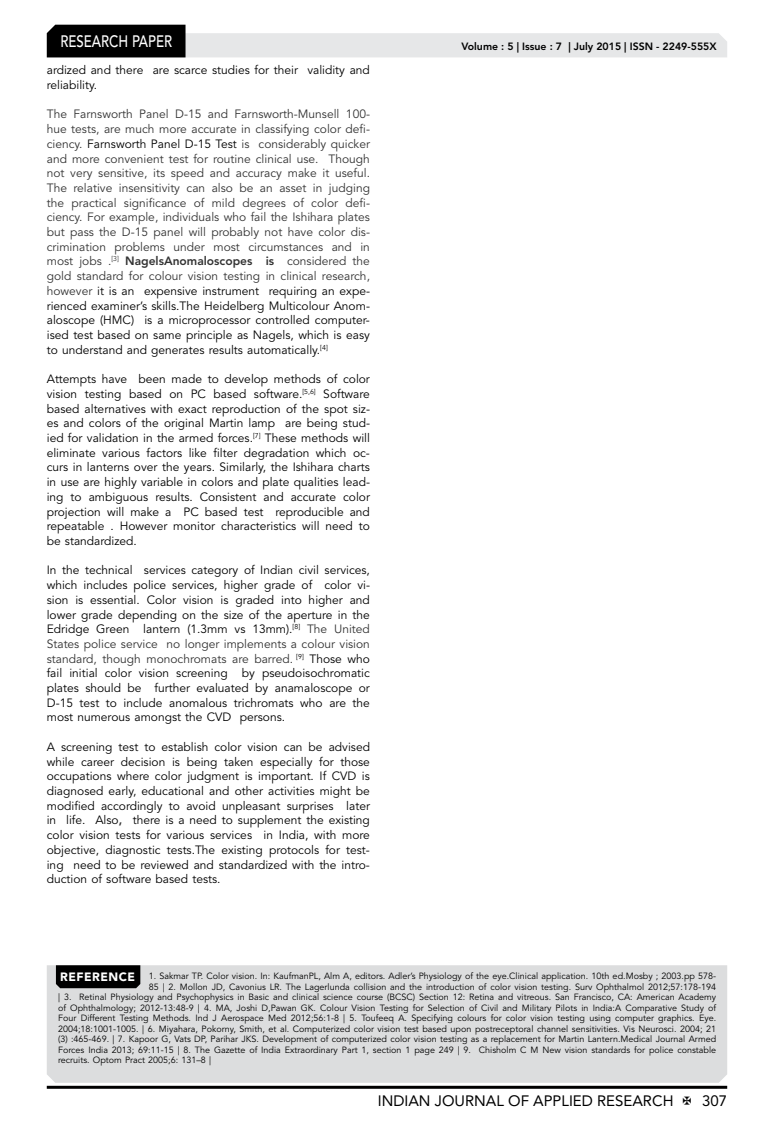
<style>
.page{position:relative;width:774px;height:1136px;background:#fff}
.page>*{position:absolute;margin:0;border:0;box-sizing:border-box;transform-origin:0 0}
.t1{font:500 16.5px "Avenir LT Std";color:#fff;scale:.8 1}
.t2{font:15px "Avenir LT Std";color:#000}
.t3{font:12px/14.7px "Avenir LT Std";color:#000;text-align:justify}
.t4{font:12px/14.7px "Avenir LT Std";color:#333;text-align:justify}
.t5{font:800 10.5px "Avenir LT Std";color:#000}
.t6{font:9px "Avenir LT Std";color:#000}
.s1{color:#000}
.s2{font-weight:800}
.s3{color:#333}
.s4{font-weight:800;color:#333}
.s5{font-weight:900;font-size:12px;color:#fff}
</style>
<div class="page">
<hr style="left:47px;top:1085px;width:680px;height:3px;background:#000">
<svg style="left:47px;top:25px;width:680px;height:32px"></svg>
<div style="left:47px;top:965px;width:680px;height:117px;background:#dcddde"></div>
<div style="left:56px;top:965px;width:84px;height:23px;background:#000"></div>
<h1 class="t1" style="left:60px;top:32px;width:139px">RESEARCH PAPER</h1>
<p class="t3" style="left:47px;top:63px;width:325px">ardized and there are scarce studies for their validity and reliability.</p>
<p class="t4" style="left:47px;top:107px;width:325px">The Farnsworth Panel D-15 and Farnsworth-Munsell 100- hue tests, are much more accurate in classifying color defi&shy;ciency. <span class="s1">Farnsworth Panel D-15 Test</span> is considerably quicker and more convenient test for routine clinical use. Though not very sensitive, its speed and accuracy make it useful.<br>The relative insensitivity can also be an asset in judging the practical significance of mild degrees of color defi&shy;ciency. For example, individuals who fail the Ishihara plates but pass the D-15 panel will probably not have color dis&shy;crimination problems under most circumstances and in most jobs .<sup>[3]</sup> <span class="s2">NagelsAnomaloscopes is</span> considered the gold standard for colour vision testing in clinical research, however <span class="s1">it is an expensive instrument requiring an expe&shy;rienced examiner’s skills.The Heidelberg Multicolour Anom&shy;aloscope (HMC) is a microprocessor controlled computer&shy;ised test based on same principle as Nagels, which is easy to understand and generates results automatically.</span><sup>[4]</sup></p>
<p class="t3" style="left:47px;top:372px;width:325px">Attempts have been made to develop methods of color vision testing based on PC based software.<sup>[5,6]</sup> Software based alternatives with exact reproduction of the spot siz&shy;es and colors of the original Martin lamp are being stud&shy;ied for validation in the armed forces.<sup>[7]</sup> These methods will eliminate various factors like filter degradation which oc&shy;curs in lanterns over the years. Similarly, the Ishihara charts in use are highly variable in colors and plate qualities lead&shy;ing to ambiguous results. Consistent and accurate color projection will make a PC based test reproducible and repeatable . However monitor characteristics will need to be standardized.</p>
<p class="t3" style="left:47px;top:563px;width:325px">In the technical services category of Indian civil services, which includes police services, higher grade of color vi&shy;sion is essential. Color vision is graded into higher and lower grade depending on the size of the aperture in the Edridge Green lantern (1.3mm vs 13mm).<sup>[8]</sup> <span class="s3">The United States police service no longer implements a colour vision standard, though monochromats are barred.</span> <sup>[9]</sup> Those who fail initial color vision screening by pseudoisochromatic plates should be further evaluated by anamaloscope or D-15 test to include anomalous trichromats who are the most numerous amongst the CVD persons.</p>
<p class="t3" style="left:47px;top:739px;width:325px">A screening test to establish color vision can be advised while career decision is being taken especially for those occupations where color judgment is important. If CVD is diagnosed early, educational and other activities might be modified accordingly to avoid unpleasant surprises later in life. Also<span class="s4">,</span> there is a need to supplement the existing color vision tests for various services in India, with more objective, diagnostic tests.The existing protocols for test&shy;ing need to be reviewed and standardized with the intro&shy;duction of software based tests.</p>
<p class="t5" style="left:461px;top:41px;width:257px">Volume : 5 | Issue : 7 | July 2015 | ISSN - 2249-555X</p>
<p class="t6" style="left:60px;top:970px;width:657px"><span class="s5">REFERENCE</span> 1. Sakmar TP. Color vision. In: KaufmanPL, Alm A, editors. Adler’s Physiology of the eye.Clinical application. 10th ed.Mosby ; 2003.pp 578-</p>
<p class="t6" style="left:149px;top:981px;width:569px">85 | 2. Mollon JD, Cavonius LR. The Lagerlunda collision and the introduction of color vision testing. Surv Ophthalmol 2012;57:178-194</p>
<p class="t6" style="left:58px;top:991px;width:660px">| 3. Retinal Physiology and Psychophysics in Basic and clinical science course (BCSC) Section 12: Retina and vitreous. San Francisco, CA: American Academy</p>
<p class="t6" style="left:58px;top:1002px;width:660px">of Ophthalmology; 2012-13:48-9 | 4. MA, Joshi D,Pawan GK. Colour Vision Testing for Selection of Civil and Military Pilots in India:A Comparative Study of</p>
<p class="t6" style="left:58px;top:1012px;width:660px">Four Different Testing Methods. Ind J Aerospace Med 2012;56:1-8 | 5. Toufeeq A. Specifying colours for color vision testing using computer graphics. Eye.</p>
<p class="t6" style="left:58px;top:1023px;width:660px">2004;18:1001-1005. | 6. Miyahara, Pokorny, Smith, et al. Computerized color vision test based upon postreceptoral channel sensitivities. Vis Neurosci. 2004; 21</p>
<p class="t6" style="left:58px;top:1033px;width:660px">(3) :465-469. | 7. Kapoor G, Vats DP, Parihar JKS. Development of computerized color vision testing as a replacement for Martin Lantern.Medical Journal Armed</p>
<p class="t6" style="left:58px;top:1044px;width:659px">Forces India 2013; 69:11-15 | 8. The Gazette of India Extraordinary Part 1, section 1 page 249 | 9. Chisholm C M New vision standards for police constable</p>
<p class="t6" style="left:58px;top:1054px;width:154px">recruits. Optom Pract 2005;6: 131–8 |</p>
<p class="t2" style="left:378px;top:1091px;width:297px">INDIAN JOURNAL OF APPLIED RESEARCH</p>
<p class="t2" style="left:702px;top:1091px;width:27px">307</p>
</div>
